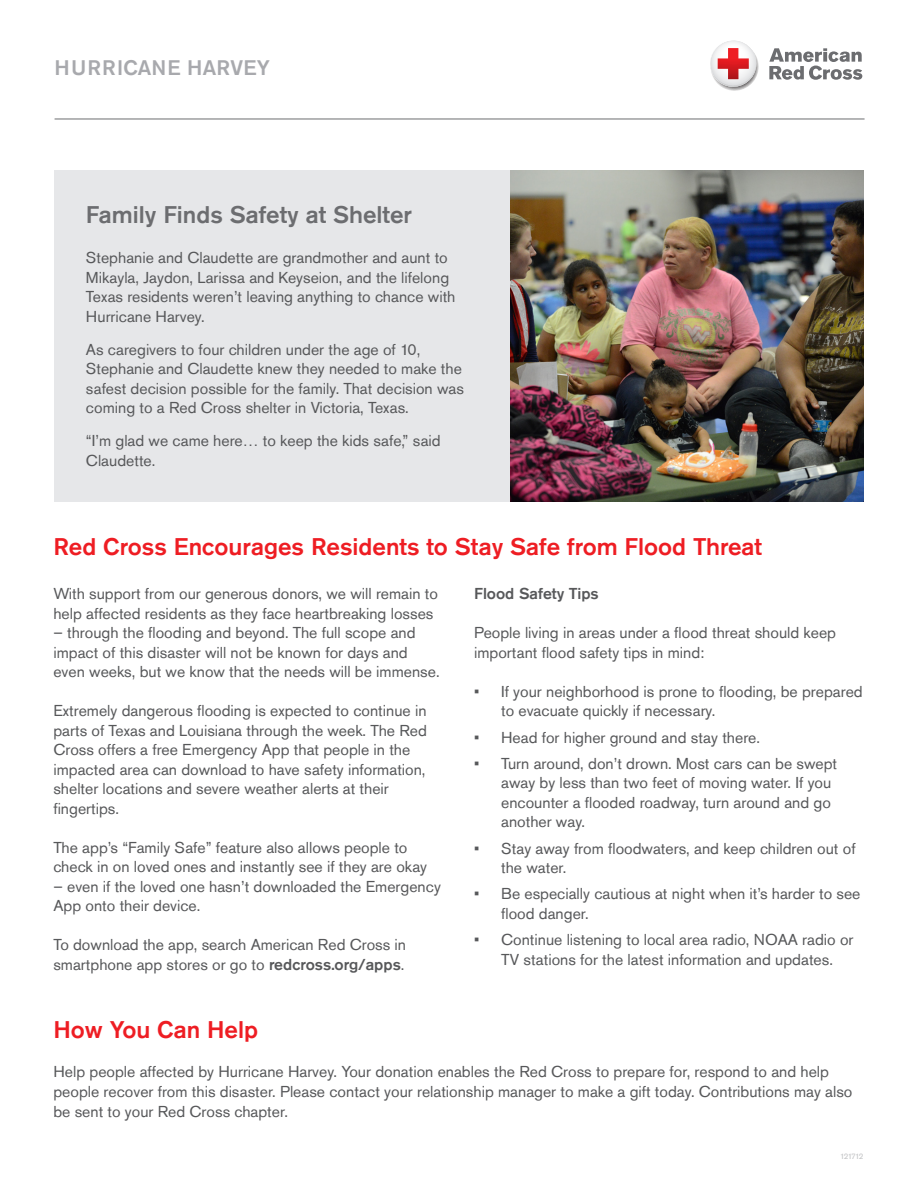
<style>
.page{position:relative;width:918px;height:1188px;background:#fff}
.page>*{position:absolute;margin:0;border:0;box-sizing:border-box;transform-origin:0 0}
.Heading{font:500 24px "Akzidenz Grotesk Std";color:#ee1d23}
.Back_Side_Box_Headin{font:500 24px "Akzidenz Grotesk Std";color:#6c6d70}
.Back_Side_Header{font:500 21px "Akzidenz Grotesk Std";letter-spacing:.015em;color:#a8a9ad}
.Body_Text{font:15.75px/19.5px "Akzidenz Grotesk Std";color:#57585a}
.Body_Text-2{font:500 15.75px "Akzidenz Grotesk Std";color:#57585a}
.t1{font:7.95px "Akzidenz Grotesk Std";letter-spacing:-.1em;color:#c1c2c4}
.s1{font-weight:500}
</style>
<div class="page">
<div style="left:55px;top:170px;width:809px;height:331px;background:#e6e7e9"></div>
<img style="left:511px;top:170px;width:353px;height:331px">
<svg style="left:710px;top:40px;width:49px;height:51px"></svg>
<svg style="left:769px;top:48px;width:93px;height:32px"></svg>
<hr style="left:55px;top:119px;width:810px;height:1px;background:#6c6d70">
<p class="Back_Side_Header" style="left:55px;top:55px;width:217px">HURRICANE HARVEY</p>
<p class="Back_Side_Box_Headin" style="left:86px;top:200px;width:328px">Family Finds Safety at Shelter</p>
<p class="Body_Text" style="left:86px;top:248px;width:371px">Stephanie and Claudette are grandmother and aunt to Mikayla, Jaydon, Larissa and Keyseion, and the lifelong Texas residents weren’t leaving anything to chance with Hurricane Harvey.</p>
<p class="Body_Text" style="left:86px;top:339px;width:380px">As caregivers to four children under the age of 10, Stephanie and Claudette knew they needed to make the safest decision possible for the family. That decision was coming to a Red Cross shelter in Victoria, Texas.</p>
<p class="Body_Text" style="left:86px;top:431px;width:356px">“I’m glad we came here… to keep the kids safe,” said<br>Claudette.</p>
<p class="Heading" style="left:53px;top:532px;width:710px">Red Cross Encourages Residents to Stay Safe from Flood Threat</p>
<p class="Body_Text" style="left:53px;top:584px;width:386px">With support from our generous donors, we will remain to help affected residents as they face heartbreaking losses</p>
<p class="Body_Text" style="left:53px;top:623px;width:388px">– through the flooding and beyond. The full scope and impact of this disaster will not be known for days and even weeks, but we know that the needs will be immense.</p>
<p class="Body_Text" style="left:53px;top:701px;width:375px">Extremely dangerous flooding is expected to continue in parts of Texas and Louisiana through the week. The Red Cross offers a free Emergency App that people in the impacted area can download to have safety information, shelter locations and severe weather alerts at their fingertips.</p>
<p class="Body_Text" style="left:53px;top:837px;width:375px">The app’s “Family Safe” feature also allows people to check in on loved ones and instantly see if they are okay</p>
<p class="Body_Text" style="left:53px;top:876px;width:389px">– even if the loved one hasn’t downloaded the Emergency<br>App onto their device.</p>
<p class="Body_Text" style="left:53px;top:935px;width:354px">To download the app, search American Red Cross in smartphone app stores or go to <span class="s1">redcross.org/apps</span>.</p>
<p class="Body_Text-2" style="left:474px;top:584px;width:126px">Flood Safety Tips</p>
<p class="Body_Text" style="left:474px;top:623px;width:363px">People living in areas under a flood threat should keep important flood safety tips in mind:</p>
<p class="Body_Text" style="left:501px;top:681px;width:363px;text-indent:-27px">• If your neighborhood is prone to flooding, be prepared to evacuate quickly if necessary.</p>
<p class="Body_Text" style="left:474px;top:727px;width:287px">• Head for higher ground and stay there.</p>
<p class="Body_Text" style="left:501px;top:753px;width:338px;text-indent:-27px">• Turn around, don’t drown. Most cars can be swept away by less than two feet of moving water. If you encounter a flooded roadway, turn around and go another way.</p>
<p class="Body_Text" style="left:501px;top:838px;width:356px;text-indent:-27px">• Stay away from floodwaters, and keep children out of the water.</p>
<p class="Body_Text" style="left:501px;top:884px;width:361px;text-indent:-27px">• Be especially cautious at night when it’s harder to see flood danger.</p>
<p class="Body_Text" style="left:474px;top:930px;width:381px;text-align:center">• Continue listening to local area radio, NOAA radio or<br>TV stations for the latest information and updates.</p>
<p class="Heading" style="left:53px;top:1015px;width:206px">How You Can Help</p>
<p class="Body_Text" style="left:53px;top:1062px;width:801px">Help people affected by Hurricane Harvey. Your donation enables the Red Cross to prepare for, respond to and help people recover from this disaster. Please contact your relationship manager to make a gift today. Contributions may also be sent to your Red Cross chapter.</p>
<p class="t1" style="left:840px;top:1152px;width:25px">121712</p>
</div>
